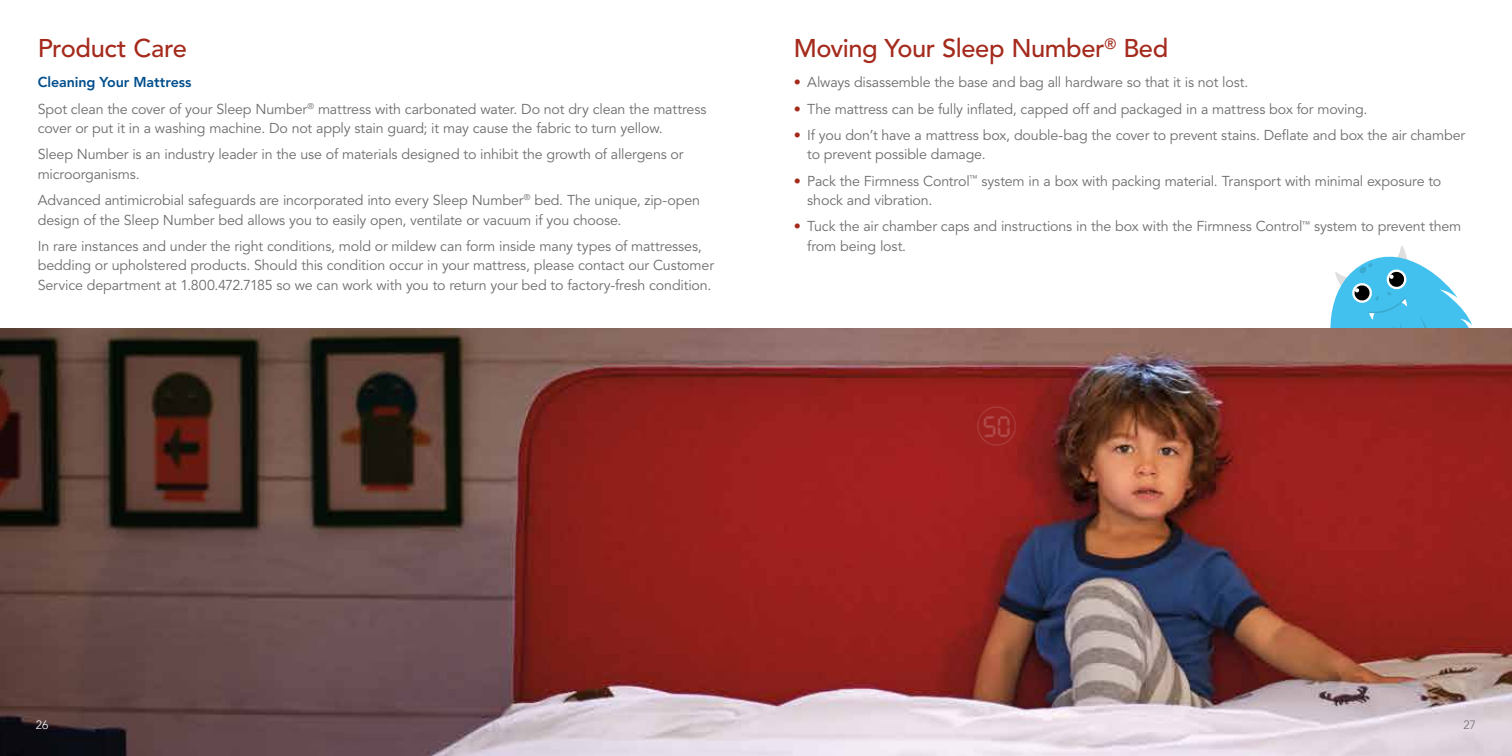
<style>
.page{position:relative;width:1512px;height:756px;background:#fff}
.page>*{position:absolute;margin:0;border:0;box-sizing:border-box;transform-origin:0 0}
.t1{font:500 25.5px "Avenir LT Std";letter-spacing:-.015em;color:#a42a1c}
.t2{font:14.25px/26.2px "Avenir LT Std";letter-spacing:-.01em;color:#6d6d6c}
.t3{font:300 12px "Avenir LT Std";color:#fff}
.t4{font:300 12px "Avenir LT Std";color:#6d6d6c}
.s1{font-weight:800;color:#004e8c}
.s2{color:#a42a1c}
</style>
<div class="page">
<svg style="left:1330px;top:246px;width:142px;height:82px"></svg>
<img style="left:0;top:328px;width:1512px;height:428px">
<img style="left:973px;top:404px;width:44px;height:45px">
<h1 class="t1" style="left:38px;top:34px;width:151px">Product Care</h1>
<p class="t2" style="left:38px;top:70px;width:670px"><span class="s1">Cleaning Your Mattress<br></span>Spot clean the cover of your Sleep Number<sup>®</sup> mattress with carbonated water. Do not dry clean the mattress</p>
<p class="t2" style="left:38px;top:115px;width:647px">cover or put it in a washing machine. Do not apply stain guard; it may cause the fabric to turn yellow.<br>Sleep Number is an industry leader in the use of materials designed to inhibit the growth of allergens or</p>
<p class="t2" style="left:38px;top:161px;width:664px">microorganisms.<br>Advanced antimicrobial safeguards are incorporated into every Sleep Number<sup>®</sup> bed. The unique, zip-open</p>
<p class="t2" style="left:38px;top:207px;width:666px">design of the Sleep Number bed allows you to easily open, ventilate or vacuum if you choose.<br>In rare instances and under the right conditions, mold or mildew can form inside many types of mattresses,</p>
<p class="t2" style="left:38px;top:256px;width:678px;line-height:19.5px">bedding or upholstered products. Should this condition occur in your mattress, please contact our Customer<br>Service department at 1.800.472.7185 so we can work with you to return your bed to factory-fresh condition.</p>
<h1 class="t1" style="left:794px;top:34px;width:376px">Moving Your Sleep Number<sup>®</sup> Bed</h1>
<p class="t2" style="left:794px;top:70px;width:456px"><span class="s2">•</span> Always disassemble the base and bag all hardware so that it is not lost.</p>
<p class="t2" style="left:794px;top:96px;width:575px"><span class="s2">•</span> The mattress can be fully inflated, capped off and packaged in a mattress box for moving.</p>
<p class="t2" style="left:807px;top:126px;width:660px;line-height:19.5px;text-indent:-13px"><span class="s2">•</span> If you don’t have a mattress box, double-bag the cover to prevent stains. Deflate and box the air chamber to prevent possible damage.</p>
<p class="t2" style="left:807px;top:171px;width:636px;line-height:19.5px;text-indent:-14px"><span class="s2">•</span> Pack the Firmness Control<sup>™</sup> system in a box with packing material. Transport with minimal exposure to shock and vibration.</p>
<p class="t2" style="left:807px;top:217px;width:656px;line-height:19.5px;text-indent:-13px"><span class="s2">•</span> Tuck the air chamber caps and instructions in the box with the Firmness Control<sup>™</sup> system to prevent them from being lost.</p>
<p class="t3" style="left:36px;top:718px;width:14px">26</p>
<p class="t4" style="left:1464px;top:718px;width:14px">27</p>
</div>
